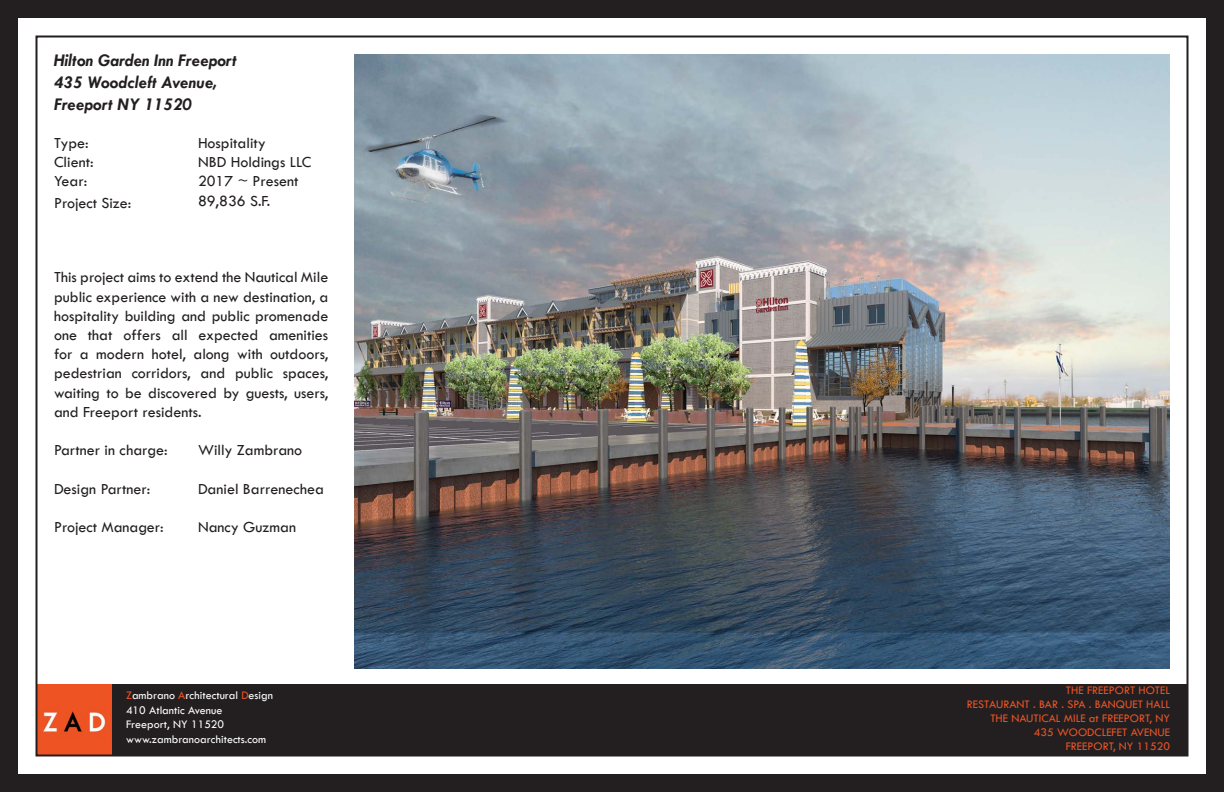
<style>
.page{position:relative;width:1224px;height:792px;background:#fff}
.page>*{position:absolute;margin:0;border:0;box-sizing:border-box;transform-origin:0 0}
.t1{font:italic 700 18px "Tw Cen";color:#231f20}
.t2{font:16px/19.2px "Tw Cen";color:#231f20}
.t3{font:12px/14px "Tw Cen";color:#ee5425;text-align:right}
.t4{font:12px/14.4px "Tw Cen";color:#fff}
.s1{color:#ee5425}
</style>
<div class="page">
<div style="left:108px;top:684px;width:1080px;height:72px;background:#231f20"></div>
<img style="left:39px;top:684px;width:73px;height:69px">
<div style="left:0;top:0;width:18px;height:792px;background:#231f20"></div>
<div style="left:1206px;top:0;width:18px;height:792px;background:#231f20"></div>
<div style="left:0;top:0;width:1224px;height:18px;background:#231f20"></div>
<div style="left:0;top:774px;width:1224px;height:18px;background:#231f20"></div>
<img style="left:354px;top:54px;width:815px;height:614px">
<p class="t1" style="left:54px;top:50px;width:185px">Hilton Garden Inn Freeport</p>
<p class="t1" style="left:54px;top:72px;width:164px">435 Woodcleft Avenue,</p>
<p class="t1" style="left:54px;top:93px;width:140px">Freeport NY 11520</p>
<p class="t2" style="left:54px;top:133px;width:36px">Type:</p>
<p class="t2" style="left:54px;top:153px;width:41px">Client:</p>
<p class="t2" style="left:54px;top:172px;width:35px">Year:</p>
<p class="t2" style="left:54px;top:193px;width:79px">Project Size:</p>
<p class="t2" style="left:198px;top:133px;width:115px">Hospitality<br>NBD Holdings LLC<br>2017 ~ Present<br>89,836 S.F.</p>
<p class="t2" style="left:54px;top:268px;width:276px;text-align:justify">This project aims to extend the Nautical Mile public experience with a new destination, a hospitality building and public promenade one that offers all expected amenities for a modern hotel, along with outdoors, pedestrian corridors, and public spaces, waiting to be discovered by guests, users, and Freeport residents.</p>
<p class="t2" style="left:54px;top:441px;width:115px">Partner in charge:</p>
<p class="t2" style="left:198px;top:441px;width:106px">Willy Zambrano</p>
<p class="t2" style="left:54px;top:479px;width:98px">Design Partner:</p>
<p class="t2" style="left:198px;top:479px;width:128px">Daniel Barrenechea</p>
<p class="t2" style="left:54px;top:517px;width:111px">Project Manager:</p>
<p class="t2" style="left:198px;top:517px;width:100px">Nancy Guzman</p>
<p class="t4" style="left:126px;top:688px;width:149px"><span class="s1">Z</span>ambrano <span class="s1">A</span>rchitectural <span class="s1">D</span>esign<br>410 Atlantic Avenue<br>Freeport, NY 11520 www.zambranoarchitects.com</p>
<p class="t3" style="left:967px;top:684px;width:205px">THE FREEPORT HOTEL<br>RESTAURANT . BAR . SPA . BANQUET HALL<br>THE NAUTICAL MILE at FREEPORT, NY<br>435 WOODCLEFET AVENUE<br>FREEPORT, NY 11520</p>
</div>
